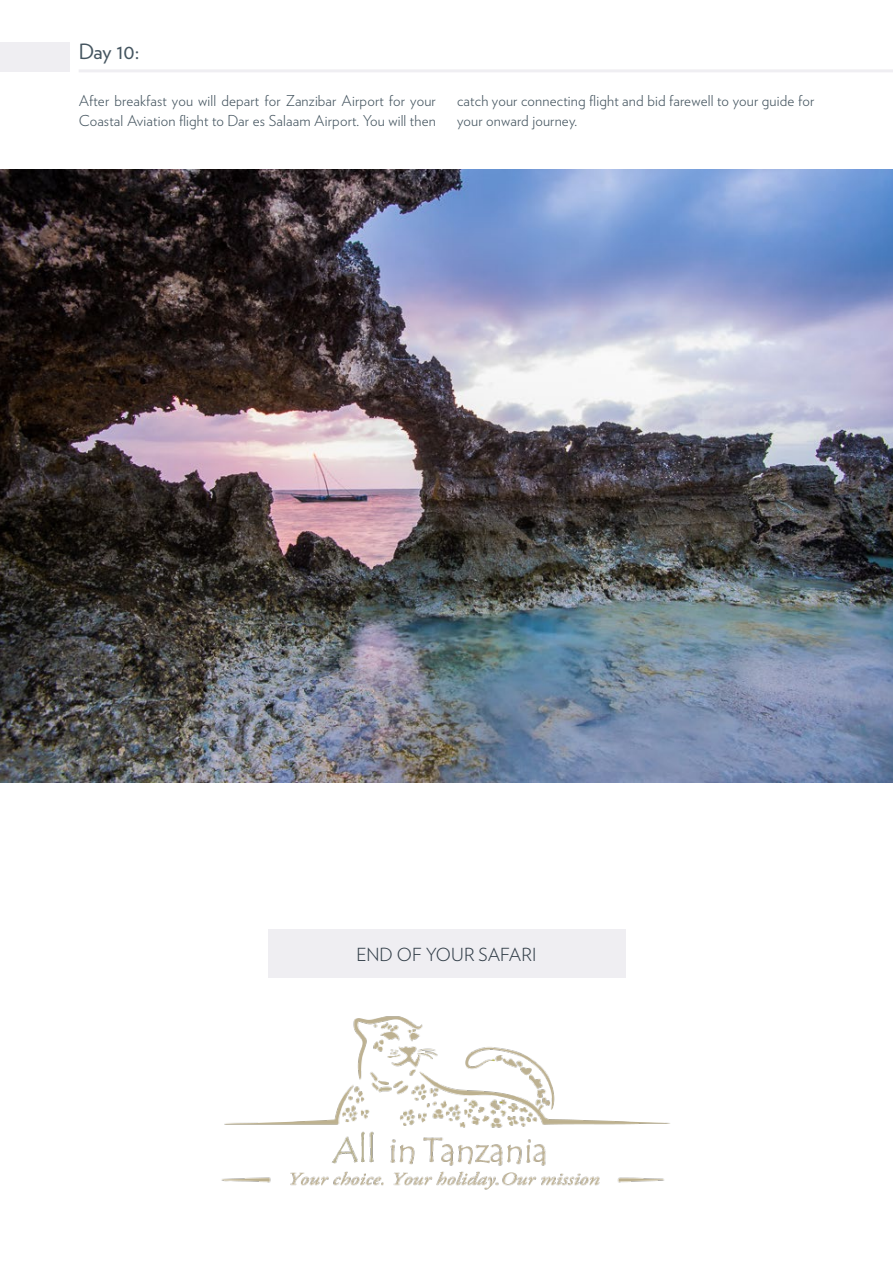
<style>
.page{position:relative;width:893px;height:1263px;background:#fff}
.page>*{position:absolute;margin:0;border:0;box-sizing:border-box;transform-origin:0 0}
.t1{font:21px "Verlag";color:#455560}
.t2{font:300 18px "Verlag";letter-spacing:.005em;color:#323e48}
.t3{font:300 15px/20.2px "Verlag";letter-spacing:.01em;color:#455560}
</style>
<div class="page">
<hr style="left:79px;top:69px;width:814px;height:3px;background:#d8d6df">
<div style="left:0;top:43px;width:69px;height:29px;background:#efeef2"></div>
<img style="left:0;top:169px;width:893px;height:613px">
<div style="left:268px;top:930px;width:357px;height:48px;background:#efeef2"></div>
<img style="left:221px;top:968px;width:449px;height:222px">
<h1 class="t1" style="left:79px;top:44px;width:62px">Day 10:</h1>
<p class="t3" style="left:79px;top:92px;width:359px">After breakfast you will depart for Zanzibar Airport for your<br>Coastal Aviation flight to Dar es Salaam Airport. You will then</p>
<p class="t3" style="left:457px;top:92px;width:359px">catch your connecting flight and bid farewell to your guide for your onward journey.</p>
<p class="t2" style="left:357px;top:948px;width:181px">END OF YOUR SAFARI</p>
</div>
